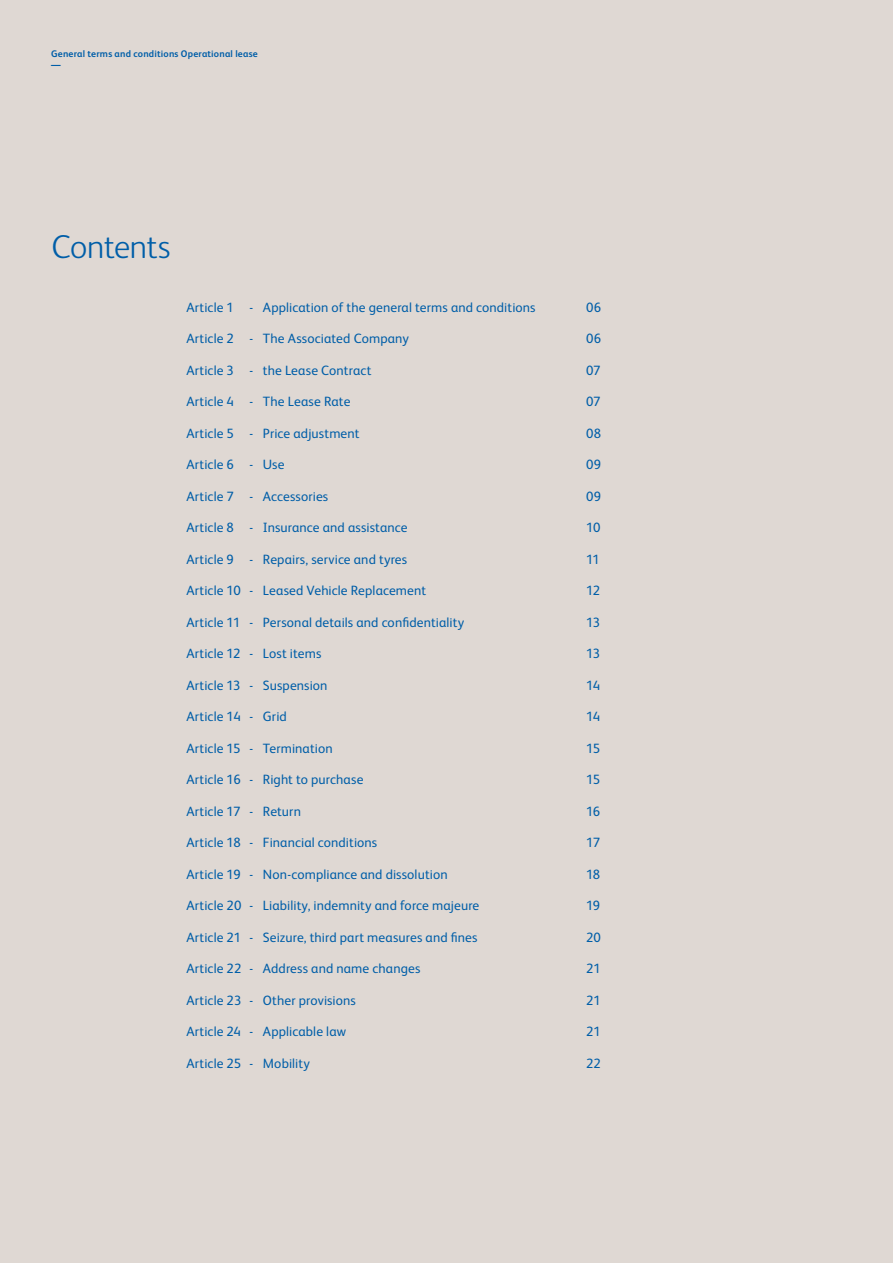
<style>
.page{position:relative;width:893px;height:1263px;background:#dfd8d3}
.page>*{position:absolute;margin:0;border:0;box-sizing:border-box;transform-origin:0 0}
.t1{font:300 33px "FS Albert Pro";letter-spacing:-.01em;color:#005ea8}
.t2{font:13.5px "FS Albert Pro";letter-spacing:.01em;color:#005ea8}
.t3{font:700 9.6px/10.5px "FS Albert Pro";letter-spacing:.02em;color:#005ea8}
</style>
<div class="page">
<p class="t3" style="left:51px;top:48px;width:208px">General terms and conditions Operational lease —</p>
<h1 class="t1" style="left:51px;top:224px;width:121px">Contents</h1>
<p class="t2" style="left:186px;top:297px;width:351px">Article 1 - Application of the general terms and conditions</p>
<p class="t2" style="left:186px;top:329px;width:224px">Article 2 - The Associated Company</p>
<p class="t2" style="left:186px;top:360px;width:187px">Article 3 - the Lease Contract</p>
<p class="t2" style="left:186px;top:392px;width:165px">Article 4 - The Lease Rate</p>
<p class="t2" style="left:186px;top:423px;width:175px">Article 5 - Price adjustment</p>
<p class="t2" style="left:186px;top:455px;width:100px">Article 6 - Use</p>
<p class="t2" style="left:186px;top:486px;width:143px">Article 7 - Accessories</p>
<p class="t2" style="left:186px;top:518px;width:223px">Article 8 - Insurance and assistance</p>
<p class="t2" style="left:186px;top:549px;width:222px">Article 9 - Repairs, service and tyres</p>
<p class="t2" style="left:186px;top:581px;width:241px">Article 10 - Leased Vehicle Replacement</p>
<p class="t2" style="left:186px;top:612px;width:279px">Article 11 - Personal details and confidentiality</p>
<p class="t2" style="left:186px;top:644px;width:137px">Article 12 - Lost items</p>
<p class="t2" style="left:186px;top:675px;width:143px">Article 13 - Suspension</p>
<p class="t2" style="left:186px;top:707px;width:102px">Article 14 - Grid</p>
<p class="t2" style="left:186px;top:738px;width:148px">Article 15 - Termination</p>
<p class="t2" style="left:186px;top:770px;width:179px">Article 16 - Right to purchase</p>
<p class="t2" style="left:186px;top:801px;width:116px">Article 17 - Return</p>
<p class="t2" style="left:186px;top:833px;width:192px">Article 18 - Financial conditions</p>
<p class="t2" style="left:186px;top:864px;width:263px">Article 19 - Non-compliance and dissolution</p>
<p class="t2" style="left:186px;top:896px;width:294px">Article 20 - Liability, indemnity and force majeure</p>
<p class="t2" style="left:186px;top:927px;width:293px">Article 21 - Seizure, third part measures and fines</p>
<p class="t2" style="left:186px;top:959px;width:236px">Article 22 - Address and name changes</p>
<p class="t2" style="left:186px;top:990px;width:171px">Article 23 - Other provisions</p>
<p class="t2" style="left:186px;top:1022px;width:161px">Article 24 - Applicable law</p>
<p class="t2" style="left:186px;top:1053px;width:125px">Article 25 - Mobility</p>
<p class="t2" style="left:586px;top:297px;width:17px">06</p>
<p class="t2" style="left:586px;top:329px;width:17px">06</p>
<p class="t2" style="left:586px;top:360px;width:16px">07</p>
<p class="t2" style="left:586px;top:392px;width:16px">07</p>
<p class="t2" style="left:586px;top:423px;width:17px">08</p>
<p class="t2" style="left:586px;top:455px;width:17px">09</p>
<p class="t2" style="left:586px;top:486px;width:17px">09</p>
<p class="t2" style="left:586px;top:518px;width:16px">10</p>
<p class="t2" style="left:586px;top:549px;width:15px">11</p>
<p class="t2" style="left:586px;top:581px;width:16px">12</p>
<p class="t2" style="left:586px;top:612px;width:16px">13</p>
<p class="t2" style="left:586px;top:644px;width:16px">13</p>
<p class="t2" style="left:586px;top:675px;width:16px">14</p>
<p class="t2" style="left:586px;top:707px;width:16px">14</p>
<p class="t2" style="left:586px;top:738px;width:16px">15</p>
<p class="t2" style="left:586px;top:770px;width:16px">15</p>
<p class="t2" style="left:586px;top:801px;width:16px">16</p>
<p class="t2" style="left:586px;top:833px;width:15px">17</p>
<p class="t2" style="left:586px;top:864px;width:16px">18</p>
<p class="t2" style="left:586px;top:896px;width:16px">19</p>
<p class="t2" style="left:586px;top:927px;width:16px">20</p>
<p class="t2" style="left:586px;top:959px;width:16px">21</p>
<p class="t2" style="left:586px;top:990px;width:16px">21</p>
<p class="t2" style="left:586px;top:1022px;width:16px">21</p>
<p class="t2" style="left:586px;top:1053px;width:16px">22</p>
</div>
